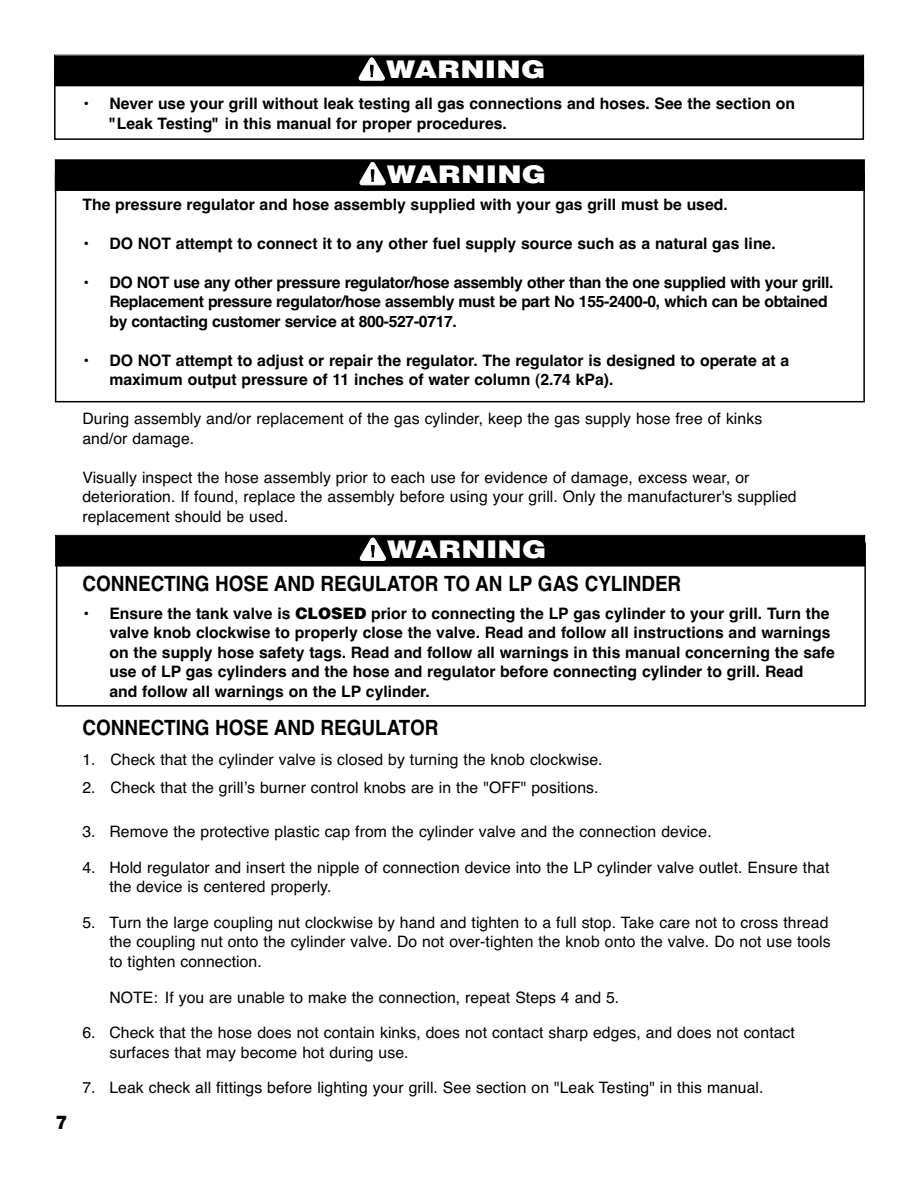
<style>
.page{position:relative;width:918px;height:1188px;background:#fff}
.page>*{position:absolute;margin:0;border:0;box-sizing:border-box;transform-origin:0 0}
.t1{font:900 24.3px "Helvetica";letter-spacing:.005em;color:#fff;scale:1.2 1}
.t2{font:700 21px "Helvetica";color:#000;scale:.9 1}
.t3{font:900 18.75px "Helvetica";color:#000;scale:.9 1}
.t4{font:15.75px/19.5px "Helvetica";letter-spacing:.005em;color:#000}
.t5{font:700 15.75px/19.5px "Helvetica";color:#000}
.t6{font:700 15.75px/19.5px "Helvetica";letter-spacing:-.02em;color:#000}
.s1{font-weight:900}
</style>
<div class="page">
<svg style="left:54px;top:67px;width:811px;height:336px"></svg>
<div style="left:55px;top:56px;width:808px;height:29px;background:#000"></div>
<div style="left:54px;top:55px;width:810px;height:31px;border:1px solid #000"></div>
<svg style="left:359px;top:58px;width:26px;height:23px"></svg>
<div style="left:56px;top:160px;width:808px;height:30px;background:#000"></div>
<div style="left:55px;top:159px;width:810px;height:32px;border:1px solid #000"></div>
<svg style="left:360px;top:162px;width:26px;height:23px"></svg>
<div style="left:56px;top:542px;width:810px;height:165px;border:2px solid #000"></div>
<div style="left:56px;top:536px;width:808px;height:30px;background:#000"></div>
<div style="left:55px;top:535px;width:810px;height:32px;border:1px solid #000"></div>
<svg style="left:360px;top:538px;width:26px;height:23px"></svg>
<p class="t3" style="left:56px;top:1115px;width:14px">7</p>
<h1 class="t1" style="left:386px;top:61px;width:134px">WARNING</h1>
<p class="t5" style="left:109px;top:95px;width:687px;text-indent:-27px">• Never use your grill without leak testing all gas connections and hoses. See the section on "Leak Testing" in this manual for proper procedures.</p>
<h1 class="t1" style="left:387px;top:165px;width:134px">WARNING</h1>
<p class="t5" style="left:82px;top:196px;width:647px">The pressure regulator and hose assembly supplied with your gas grill must be used.</p>
<p class="t5" style="left:82px;top:235px;width:695px">• DO NOT attempt to connect it to any other fuel supply source such as a natural gas line.</p>
<p class="t6" style="left:109px;top:274px;width:726px;text-indent:-27px">• DO NOT use any other pressure regulator/hose assembly other than the one supplied with your grill.<br>Replacement pressure regulator/hose assembly must be part No 155-2400-0, which can be obtained by contacting customer service at 800-527-0717.</p>
<p class="t5" style="left:109px;top:352px;width:681px;text-indent:-27px">• DO NOT attempt to adjust or repair the regulator. The regulator is designed to operate at a maximum output pressure of 11 inches of water column (2.74 kPa).</p>
<p class="t4" style="left:82px;top:410px;width:681px">During assembly and/or replacement of the gas cylinder, keep the gas supply hose free of kinks and/or damage.</p>
<p class="t4" style="left:82px;top:469px;width:716px">Visually inspect the hose assembly prior to each use for evidence of damage, excess wear, or deterioration. If found, replace the assembly before using your grill. Only the manufacturer's supplied replacement should be used.</p>
<h1 class="t1" style="left:387px;top:541px;width:134px">WARNING</h1>
<h2 class="t2" style="left:82px;top:576px;width:667px">CONNECTING HOSE AND REGULATOR TO AN LP GAS CYLINDER</h2>
<p class="t5" style="left:109px;top:605px;width:727px;text-indent:-27px">• Ensure the tank valve is <span class="s1">CLOSED</span> prior to connecting the LP gas cylinder to your grill. Turn the valve knob clockwise to properly close the valve. Read and follow all instructions and warnings on the supply hose safety tags. Read and follow all warnings in this manual concerning the safe use of LP gas cylinders and the hose and regulator before connecting cylinder to grill. Read and follow all warnings on the LP cylinder.</p>
<h2 class="t2" style="left:82px;top:720px;width:397px">CONNECTING HOSE AND REGULATOR</h2>
<p class="t4" style="left:82px;top:751px;width:522px">1. Check that the cylinder valve is closed by turning the knob clockwise.</p>
<p class="t4" style="left:82px;top:779px;width:518px">2. Check that the grill’s burner control knobs are in the "OFF" positions.</p>
<p class="t4" style="left:82px;top:823px;width:631px">3. Remove the protective plastic cap from the cylinder valve and the connection device.</p>
<p class="t4" style="left:109px;top:859px;width:722px;text-indent:-27px">4. Hold regulator and insert the nipple of connection device into the LP cylinder valve outlet. Ensure that the device is centered properly.</p>
<p class="t4" style="left:109px;top:914px;width:723px;text-indent:-27px">5. Turn the large coupling nut clockwise by hand and tighten to a full stop. Take care not to cross thread the coupling nut onto the cylinder valve. Do not over-tighten the knob onto the valve. Do not use tools to tighten connection.</p>
<p class="t4" style="left:109px;top:989px;width:511px">NOTE: If you are unable to make the connection, repeat Steps 4 and 5.</p>
<p class="t4" style="left:109px;top:1024px;width:687px;text-indent:-27px">6. Check that the hose does not contain kinks, does not contact sharp edges, and does not contact surfaces that may become hot during use.</p>
<p class="t4" style="left:82px;top:1080px;width:683px">7. Leak check all fittings before lighting your grill. See section on "Leak Testing" in this manual.</p>
</div>
